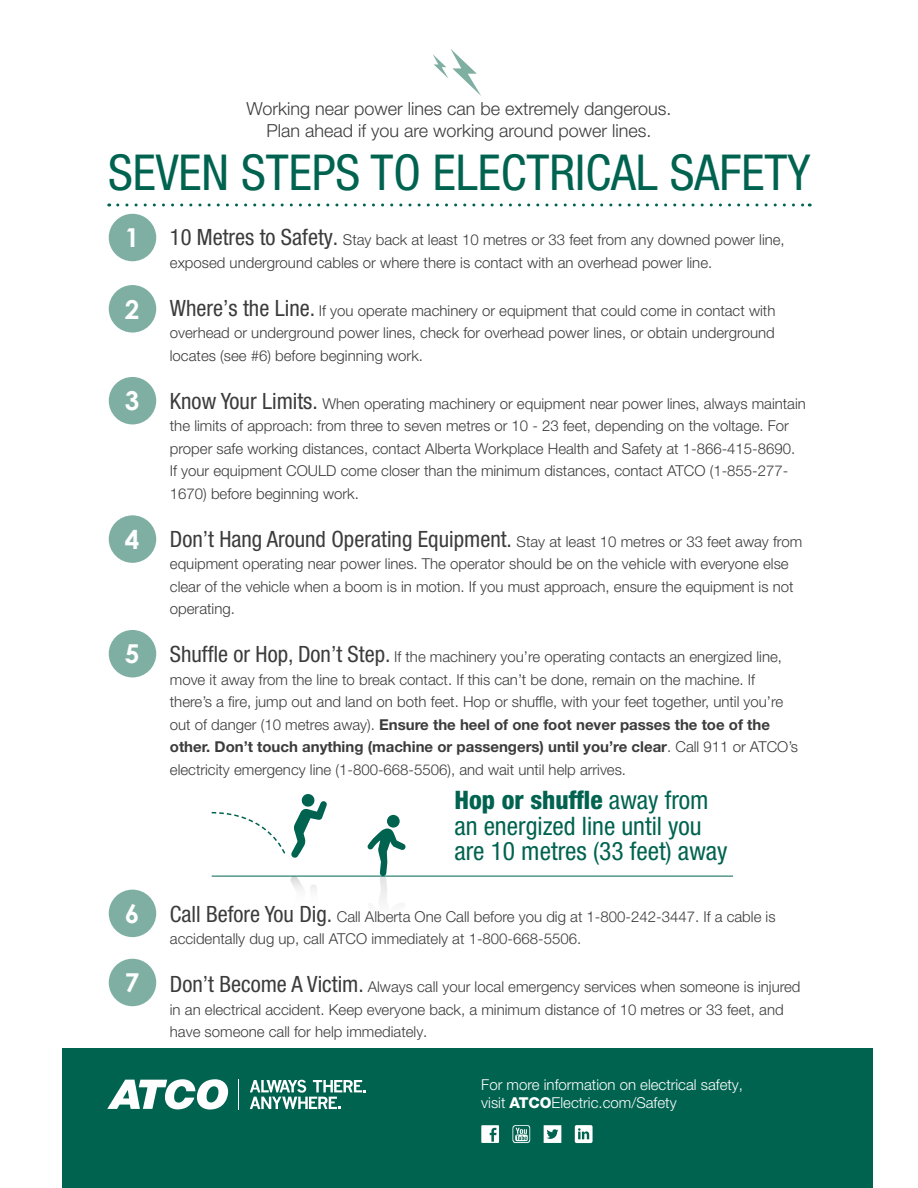
<style>
.page{position:relative;width:918px;height:1188px;background:#fff}
.page>*{position:absolute;margin:0;border:0;box-sizing:border-box;transform-origin:0 0}
.t1{font:condensed 49.65px "Helvetica Neue LT Pro";color:#006350}
.t2{font:700 26.1px "Century Gothic";color:#fff}
.t3{font:condensed 25.5px/25.5px "Helvetica Neue LT Pro";color:#006350}
.t4{font:300 18px/21.6px "Helvetica Neue LT Pro";color:#3c3c3d;text-align:center}
.t5{font:300 15px/22.5px "Helvetica Neue LT Pro";color:#3c3c3d}
.t6{font:300 15px/18px "Helvetica Neue LT Pro";color:#fff}
.s1{font-weight:400;font-stretch:condensed;font-size:22.5px}
.s2{font-weight:700}
.s3{font-weight:800}
</style>
<div class="page">
<svg style="left:211px;top:794px;width:116px;height:64px"></svg>
<img style="left:291px;top:877px;width:26px;height:14px">
<svg style="left:367px;top:815px;width:39px;height:87px"></svg>
<hr style="left:212px;top:876px;width:521px;height:1px;background:#006350">
<div style="left:109px;top:214px;width:47px;height:47px;background:#7fafa3;border-radius:50%"></div>
<div style="left:109px;top:285px;width:47px;height:48px;background:#7fafa3;border-radius:50%"></div>
<div style="left:109px;top:377px;width:47px;height:47px;background:#7fafa3;border-radius:50%"></div>
<div style="left:109px;top:515px;width:47px;height:48px;background:#7fafa3;border-radius:50%"></div>
<div style="left:109px;top:630px;width:47px;height:47px;background:#7fafa3;border-radius:50%"></div>
<div style="left:109px;top:890px;width:47px;height:47px;background:#7fafa3;border-radius:50%"></div>
<div style="left:109px;top:959px;width:47px;height:47px;background:#7fafa3;border-radius:50%"></div>
<svg style="left:433px;top:49px;width:48px;height:47px"></svg>
<div style="left:62px;top:1048px;width:811px;height:140px;background:#006350"></div>
<svg style="left:575px;top:1125px;width:18px;height:18px"></svg>
<svg style="left:544px;top:1125px;width:17px;height:18px"></svg>
<svg style="left:512px;top:1125px;width:18px;height:18px"></svg>
<svg style="left:481px;top:1125px;width:18px;height:18px"></svg>
<svg style="left:250px;top:1080px;width:116px;height:29px"></svg>
<hr style="left:239px;top:1079px;width:1px;height:31px;background:#fff">
<svg style="left:107px;top:1079px;width:122px;height:31px"></svg>
<svg style="left:118px;top:203px;width:692px;height:3px"></svg>
<p class="t4" style="left:246px;top:97px;width:427px">Working near power lines can be extremely dangerous.<br>Plan ahead if you are working around power lines.</p>
<p class="t1" style="left:108px;top:143px;width:704px">SEVEN STEPS TO ELECTRICAL SAFETY</p>
<p class="t2" style="left:125px;top:218px;width:16px">1</p>
<p class="t2" style="left:125px;top:289px;width:16px">2</p>
<p class="t2" style="left:125px;top:381px;width:16px">3</p>
<p class="t2" style="left:125px;top:520px;width:16px">4</p>
<p class="t2" style="left:125px;top:634px;width:16px">5</p>
<p class="t2" style="left:125px;top:894px;width:16px">6</p>
<p class="t2" style="left:125px;top:963px;width:16px">7</p>
<p class="t5" style="left:170px;top:228px;width:616px"><span class="s1">10 Metres to Safety.</span> Stay back at least 10 metres or 33 feet from any downed power line, exposed underground cables or where there is contact with an overhead power line.</p>
<p class="t5" style="left:170px;top:299px;width:607px;text-align:justify"><span class="s1">Where’s the Line.</span> If you operate machinery or equipment that could come in contact with overhead or underground power lines, check for overhead power lines, or obtain underground locates (see #6) before beginning work.</p>
<p class="t5" style="left:170px;top:392px;width:638px"><span class="s1">Know Your Limits.</span> When operating machinery or equipment near power lines, always maintain the limits of approach: from three to seven metres or 10 - 23 feet, depending on the voltage. For proper safe working distances, contact Alberta Workplace Health and Safety at 1-866-415-8690.<br>If your equipment COULD come closer than the minimum distances, contact ATCO (1-855-277- 1670) before beginning work.</p>
<p class="t5" style="left:170px;top:530px;width:634px"><span class="s1">Don’t Hang Around Operating Equipment.</span> Stay at least 10 metres or 33 feet away from equipment operating near power lines. The operator should be on the vehicle with everyone else clear of the vehicle when a boom is in motion. If you must approach, ensure the equipment is not operating.</p>
<p class="t5" style="left:170px;top:645px;width:630px"><span class="s1">Shuffle or Hop, Don’t Step.</span> If the machinery you’re operating contacts an energized line, move it away from the line to break contact. If this can’t be done, remain on the machine. If there’s a fire, jump out and land on both feet. Hop or shuffle, with your feet together, until you’re out of danger (10 metres away). <span class="s2">Ensure the heel of one foot never passes the toe of the other. Don’t touch anything (machine or passengers) until you’re clear</span>. Call 911 or ATCO’s electricity emergency line (1-800-668-5506), and wait until help arrives.</p>
<p class="t3" style="left:454px;top:787px;width:275px"><span class="s3">Hop or shuffle</span> away from an energized line until you are 10 metres (33 feet) away</p>
<p class="t5" style="left:170px;top:905px;width:607px"><span class="s1">Call Before You Dig.</span> Call Alberta One Call before you dig at 1-800-242-3447. If a cable is accidentally dug up, call ATCO immediately at 1-800-668-5506.</p>
<p class="t5" style="left:170px;top:975px;width:632px"><span class="s1">Don’t Become A Victim.</span> Always call your local emergency services when someone is injured in an electrical accident. Keep everyone back, a minimum distance of 10 metres or 33 feet, and have someone call for help immediately.</p>
<p class="t6" style="left:481px;top:1075px;width:263px">For more information on electrical safety, visit <span class="s3">ATCO</span>Electric.com/Safety</p>
</div>
